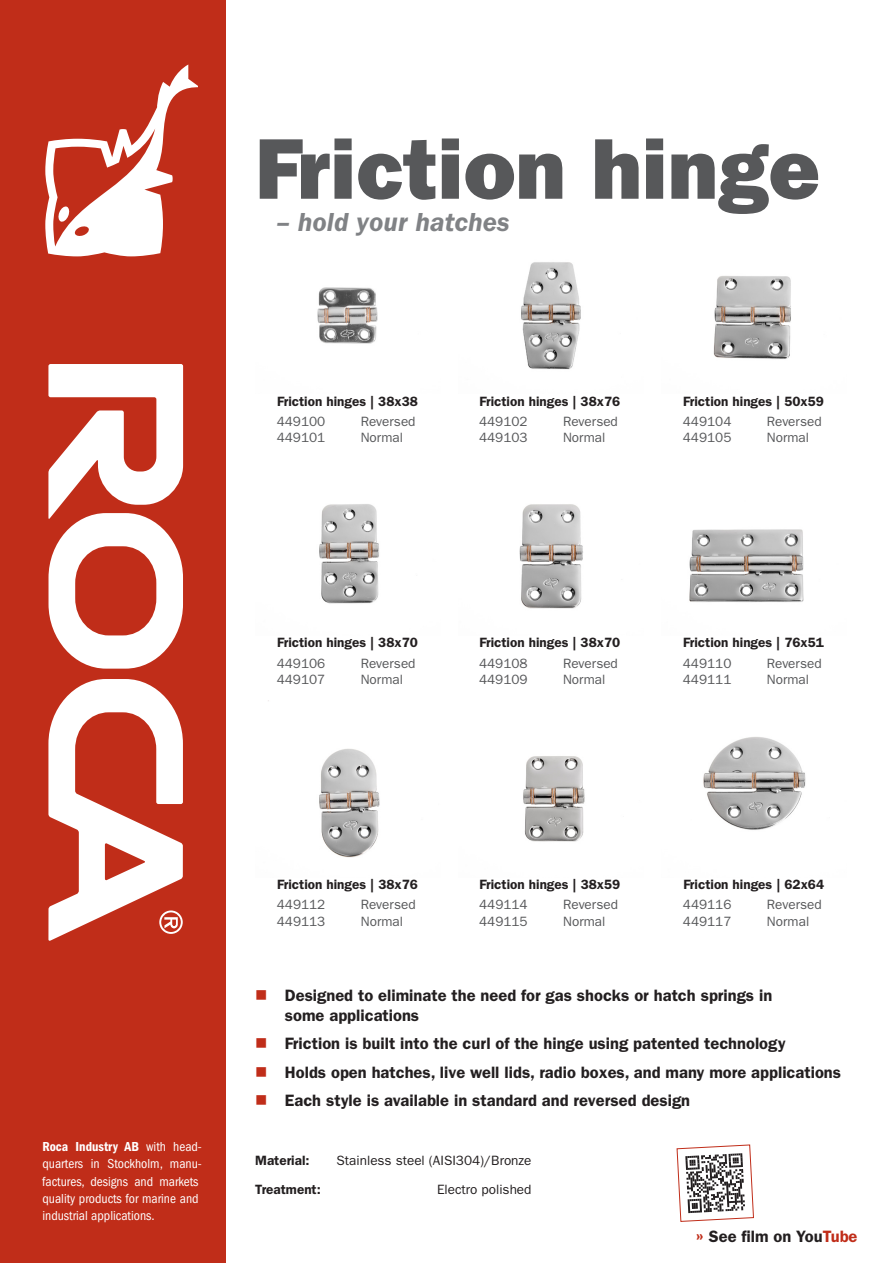
<style>
.page{position:relative;width:893px;height:1263px;background:#fff}
.page>*{position:absolute;margin:0;border:0;box-sizing:border-box;transform-origin:0 0}
.t1{font:86.55px "ITC Franklin Gothic Std Hvy";color:#57585a}
.t2{font:italic 600 27px "ITC Franklin Gothic Std";color:#808285}
.t3{font:600 16.5px/19.8px "ITC Franklin Gothic Std";color:#231f20}
.Products{font:13.5px "ITC Franklin Gothic Std";color:#57585a}
.ProductHead{font:600 13.5px "ITC Franklin Gothic Std";color:#231f20}
.t4{font:condensed 13.5px/17.2px "ITC Franklin Gothic Std";color:#fff}
.t5{font:13.5px "ITC Franklin Gothic Std";color:#231f20}
.s1{font-family:"ITC Franklin Gothic Std Dm Cd";font-stretch:normal}
.s2{font-family:"ITC Franklin Gothic Std Hvy";font-weight:400;font-size:19.5px;color:#c02d19}
.s3{color:#c02d19}
</style>
<div class="page">
<div style="left:0;top:0;width:225px;height:1263px;background:#c02d19"></div>
<svg style="left:45px;top:64px;width:153px;height:192px"></svg>
<svg style="left:48px;top:364px;width:135px;height:305px"></svg>
<svg style="left:48px;top:679px;width:135px;height:262px"></svg>
<img style="left:317px;top:287px;width:61px;height:57px">
<img style="left:521px;top:262px;width:60px;height:108px">
<img style="left:713px;top:276px;width:78px;height:83px">
<img style="left:319px;top:504px;width:60px;height:100px">
<img style="left:519px;top:504px;width:64px;height:105px">
<img style="left:689px;top:529px;width:115px;height:73px">
<img style="left:319px;top:748px;width:61px;height:110px">
<img style="left:523px;top:756px;width:62px;height:86px">
<img style="left:703px;top:737px;width:103px;height:93px">
<svg style="left:677px;top:1144px;width:77px;height:78px"></svg>
<p class="t1" style="left:255px;top:118px;width:567px">Friction hinge</p>
<p class="t2" style="left:276px;top:207px;width:235px">– hold your hatches</p>
<p class="ProductHead" style="left:277px;top:393px;width:142px">Friction hinges | 38x38</p>
<p class="Products" style="left:277px;top:414px;width:50px">449100</p>
<p class="Products" style="left:361px;top:414px;width:56px">Reversed</p>
<p class="Products" style="left:277px;top:430px;width:50px">449101</p>
<p class="Products" style="left:361px;top:430px;width:44px">Normal</p>
<p class="ProductHead" style="left:479px;top:393px;width:142px">Friction hinges | 38x76</p>
<p class="Products" style="left:479px;top:414px;width:50px">449102</p>
<p class="Products" style="left:563px;top:414px;width:56px">Reversed</p>
<p class="Products" style="left:479px;top:430px;width:50px">449103</p>
<p class="Products" style="left:563px;top:430px;width:44px">Normal</p>
<p class="ProductHead" style="left:683px;top:393px;width:142px">Friction hinges | 50x59</p>
<p class="Products" style="left:683px;top:414px;width:50px">449104</p>
<p class="Products" style="left:767px;top:414px;width:56px">Reversed</p>
<p class="Products" style="left:683px;top:430px;width:50px">449105</p>
<p class="Products" style="left:767px;top:430px;width:44px">Normal</p>
<p class="ProductHead" style="left:277px;top:635px;width:142px">Friction hinges | 38x70</p>
<p class="Products" style="left:277px;top:655px;width:50px">449106</p>
<p class="Products" style="left:361px;top:655px;width:56px">Reversed</p>
<p class="Products" style="left:277px;top:672px;width:50px">449107</p>
<p class="Products" style="left:361px;top:672px;width:44px">Normal</p>
<p class="ProductHead" style="left:479px;top:635px;width:142px">Friction hinges | 38x70</p>
<p class="Products" style="left:479px;top:655px;width:50px">449108</p>
<p class="Products" style="left:563px;top:655px;width:56px">Reversed</p>
<p class="Products" style="left:479px;top:672px;width:50px">449109</p>
<p class="Products" style="left:563px;top:672px;width:44px">Normal</p>
<p class="ProductHead" style="left:683px;top:635px;width:142px">Friction hinges | 76x51</p>
<p class="Products" style="left:683px;top:655px;width:50px">449110</p>
<p class="Products" style="left:767px;top:655px;width:56px">Reversed</p>
<p class="Products" style="left:683px;top:672px;width:50px">449111</p>
<p class="Products" style="left:767px;top:672px;width:44px">Normal</p>
<p class="t4" style="left:42px;top:1138px;width:161px"><span class="s1">Roca Industry AB</span> with head&shy;quarters in Stockholm, manu&shy;factures, designs and markets quality products for marine and industrial applications.</p>
<p class="ProductHead" style="left:277px;top:876px;width:142px">Friction hinges | 38x76</p>
<p class="Products" style="left:277px;top:897px;width:50px">449112</p>
<p class="Products" style="left:361px;top:897px;width:56px">Reversed</p>
<p class="Products" style="left:277px;top:913px;width:50px">449113</p>
<p class="Products" style="left:361px;top:913px;width:44px">Normal</p>
<p class="ProductHead" style="left:480px;top:876px;width:142px">Friction hinges | 38x59</p>
<p class="Products" style="left:479px;top:897px;width:50px">449114</p>
<p class="Products" style="left:563px;top:897px;width:56px">Reversed</p>
<p class="Products" style="left:479px;top:913px;width:50px">449115</p>
<p class="Products" style="left:563px;top:913px;width:44px">Normal</p>
<p class="ProductHead" style="left:683px;top:876px;width:142px">Friction hinges | 62x64</p>
<p class="Products" style="left:683px;top:897px;width:50px">449116</p>
<p class="Products" style="left:767px;top:897px;width:56px">Reversed</p>
<p class="Products" style="left:683px;top:913px;width:50px">449117</p>
<p class="Products" style="left:767px;top:913px;width:44px">Normal</p>
<p class="t3" style="left:285px;top:986px;width:489px">Designed to eliminate the need for gas shocks or hatch springs in some applications</p>
<p class="t3" style="left:285px;top:1034px;width:502px">Friction is built into the curl of the hinge using patented technology</p>
<p class="t3" style="left:285px;top:1062px;width:558px">Holds open hatches, live well lids, radio boxes, and many more applications</p>
<p class="t3" style="left:285px;top:1090px;width:407px">Each style is available in standard and reversed design</p>
<p class="ProductHead" style="left:255px;top:1152px;width:56px">Material:</p>
<p class="t5" style="left:337px;top:1152px;width:196px">Stainless steel (AISI304)/Bronze</p>
<p class="ProductHead" style="left:255px;top:1181px;width:67px">Treatment:</p>
<p class="t5" style="left:437px;top:1181px;width:96px">Electro polished</p>
<p class="t3" style="left:696px;top:1227px;width:163px"><span class="s2">»</span> See film on You<span class="s3">Tube</span></p>
</div>
